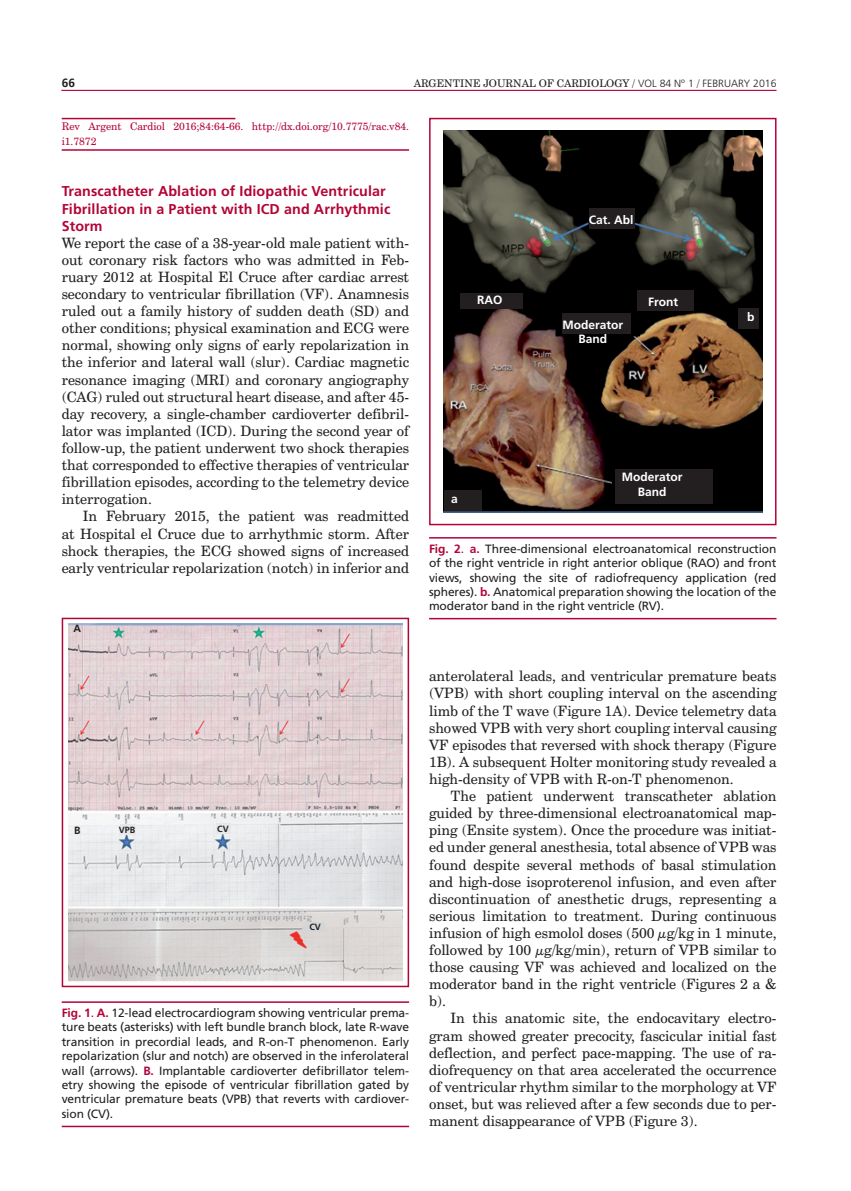
<style>
.page{position:relative;width:851px;height:1191px;background:#fff}
.page>*{position:absolute;margin:0;border:0;box-sizing:border-box;transform-origin:0 0}
.introduccion_y_resul{font:14.25px/17.1px "Century Schoolbook BT";color:#231f20;text-align:justify}
.t1{font:700 14.25px/17.1px "Frutiger LT Std";letter-spacing:.01em;color:#b30437}
.t2{font:12px/14.4px "Frutiger";letter-spacing:-.01em;color:#231f20;text-align:justify}
.t3{font:700 12px "Frutiger LT Std";color:#fff}
.t4{font:700 12px "Frutiger LT Std";color:#231f20}
.t5{font:10.5px/15px "Century Schoolbook BT";color:#b30437}
.t6{font:10.5px "Century Schoolbook BT";color:#231f20}
.t7{font:700 10.5px "Frutiger LT Std";color:#231f20}
.t8{font:700 9px "Frutiger LT Std";color:#231f20}
.s1{font-family:"Frutiger LT Std";font-weight:300}
.s2{font-family:"Frutiger LT Std";font-weight:700;color:#b30437}
.s3{color:#b30437}
</style>
<div class="page">
<hr style="left:61px;top:90px;width:715px;height:1px;background:#b30437">
<hr style="left:62px;top:149px;width:347px;height:2px;background:#b30437">
<hr style="left:62px;top:118px;width:173px;height:1px;background:#b30437">
<img style="left:68px;top:623px;width:334px;height:359px">
<div style="left:62px;top:617px;width:347px;height:370px;border:2px solid #b30437"></div>
<hr style="left:62px;top:1125px;width:347px;height:2px;background:#b30437">
<hr style="left:62px;top:1001px;width:347px;height:2px;background:#b30437">
<div style="left:429px;top:118px;width:347px;height:407px;border:2px solid #b30437"></div>
<hr style="left:429px;top:618px;width:347px;height:1px;background:#b30437">
<hr style="left:429px;top:537px;width:347px;height:1px;background:#b30437">
<img style="left:443px;top:130px;width:319px;height:383px">
<div style="left:121px;top:824px;width:14px;height:11px;background:#e6e7e9"></div>
<div style="left:216px;top:823px;width:14px;height:10px;background:#e6e7e9"></div>
<div style="left:305px;top:922px;width:19px;height:10px;background:#d4d5d7"></div>
<div style="left:588px;top:208px;width:46px;height:21px;background:#231f20"></div>
<div style="left:637px;top:290px;width:56px;height:21px;background:#231f20"></div>
<div style="left:738px;top:308px;width:20px;height:20px;background:#231f20"></div>
<div style="left:562px;top:313px;width:69px;height:20px;background:#231f20"></div>
<div style="left:615px;top:469px;width:97px;height:34px;background:#231f20"></div>
<div style="left:444px;top:490px;width:38px;height:20px;background:#231f20"></div>
<div style="left:459px;top:293px;width:63px;height:15px;background:#231f20"></div>
<p class="t4" style="left:62px;top:75px;width:15px">66</p>
<p class="t6" style="left:413px;top:77px;width:364px">ARGENTINE JOURNAL OF CARDIOLOGY / <span class="s1">VOL 84 Nº 1</span> / <span class="s1">FEBRUARY 2016</span></p>
<p class="t5" style="left:62px;top:119px;width:349px">Rev Argent Cardiol 2016;84:64-66. http://dx.doi.org/10.7775/rac.v84. i1.7872</p>
<p class="t1" style="left:62px;top:183px;width:330px">Transcatheter Ablation of Idiopathic Ventricular<br>Fibrillation in a Patient with ICD and Arrhythmic<br>Storm</p>
<p class="introduccion_y_resul" style="left:62px;top:234px;width:349px">We report the case of a 38-year-old male patient with&shy;out coronary risk factors who was admitted in Feb&shy;ruary 2012 at Hospital El Cruce after cardiac arrest secondary to ventricular fibrillation (VF). Anamnesis ruled out a family history of sudden death (SD) and other conditions; physical examination and ECG were normal, showing only signs of early repolarization in the inferior and lateral wall (slur). Cardiac magnetic resonance imaging (MRI) and coronary angiography (CAG) ruled out structural heart disease, and after 45- day recovery, a single-chamber cardioverter defibril&shy;lator was implanted (ICD). During the second year of follow-up, the patient underwent two shock therapies that corresponded to effective therapies of ventricular fibrillation episodes, according to the telemetry device interrogation.</p>
<p class="introduccion_y_resul" style="left:62px;top:507px;width:349px;text-indent:21px">In February 2015, the patient was readmitted at Hospital el Cruce due to arrhythmic storm. After shock therapies, the ECG showed signs of increased early ventricular repolarization (notch) in inferior and</p>
<p class="t7" style="left:74px;top:622px;width:9px">A</p>
<p class="t7" style="left:74px;top:824px;width:8px">B</p>
<p class="t8" style="left:119px;top:825px;width:18px">VPB</p>
<p class="t8" style="left:217px;top:823px;width:13px">CV</p>
<p class="t8" style="left:309px;top:921px;width:13px">CV</p>
<p class="t2" style="left:62px;top:1005px;width:349px"><span class="s2">Fig. 1</span><span class="s3">.</span> <span class="s2">A.</span> 12-lead electrocardiogram showing ventricular prema&shy;ture beats (asterisks) with left bundle branch block, late R-wave transition in precordial leads, and R-on-T phenomenon. Early repolarization (slur and notch) are observed in the inferolateral wall (arrows). <span class="s2">B.</span> Implantable cardioverter defibrillator telem&shy;etry showing the episode of ventricular fibrillation gated by ventricular premature beats (VPB) that reverts with cardiover&shy;sion (CV).</p>
<p class="t3" style="left:477px;top:292px;width:27px">RAO</p>
<p class="t3" style="left:451px;top:492px;width:8px">a</p>
<p class="t3" style="left:588px;top:213px;width:46px">Cat. Abl</p>
<p class="t3" style="left:562px;top:318px;width:62px">Moderator</p>
<p class="t3" style="left:578px;top:332px;width:30px">Band</p>
<p class="t3" style="left:648px;top:295px;width:31px">Front</p>
<p class="t3" style="left:621px;top:470px;width:62px">Moderator</p>
<p class="t3" style="left:637px;top:484px;width:30px">Band</p>
<p class="t3" style="left:747px;top:310px;width:9px">b</p>
<p class="t2" style="left:429px;top:541px;width:349px"><span class="s2">Fig. 2</span><span class="s3">.</span> <span class="s2">a.</span> Three-dimensional electroanatomical reconstruction of the right ventricle in right anterior oblique (RAO) and front views, showing the site of radiofrequency application (red spheres). <span class="s2">b.</span> Anatomical preparation showing the location of the moderator band in the right ventricle (RV).</p>
<p class="introduccion_y_resul" style="left:429px;top:667px;width:349px">anterolateral leads, and ventricular premature beats (VPB) with short coupling interval on the ascending limb of the T wave (Figure 1A). Device telemetry data showed VPB with very short coupling interval causing VF episodes that reversed with shock therapy (Figure 1B). A subsequent Holter monitoring study revealed a high-density of VPB with R-on-T phenomenon.</p>
<p class="introduccion_y_resul" style="left:429px;top:787px;width:349px;text-indent:21px">The patient underwent transcatheter ablation guided by three-dimensional electroanatomical map&shy;ping (Ensite system). Once the procedure was initiat&shy;ed under general anesthesia, total absence of VPB was found despite several methods of basal stimulation and high-dose isoproterenol infusion, and even after discontinuation of anesthetic drugs, representing a serious limitation to treatment. During continuous infusion of high esmolol doses (500 µg/kg in 1 minute, followed by 100 µg/kg/min), return of VPB similar to those causing VF was achieved and localized on the moderator band in the right ventricle (Figures 2 a &amp; b).</p>
<p class="introduccion_y_resul" style="left:429px;top:1009px;width:349px;text-indent:21px">In this anatomic site, the endocavitary electro&shy;gram showed greater precocity, fascicular initial fast deflection, and perfect pace-mapping. The use of ra&shy;diofrequency on that area accelerated the occurrence of ventricular rhythm similar to the morphology at VF onset, but was relieved after a few seconds due to per&shy;manent disappearance of VPB (Figure 3).</p>
</div>
